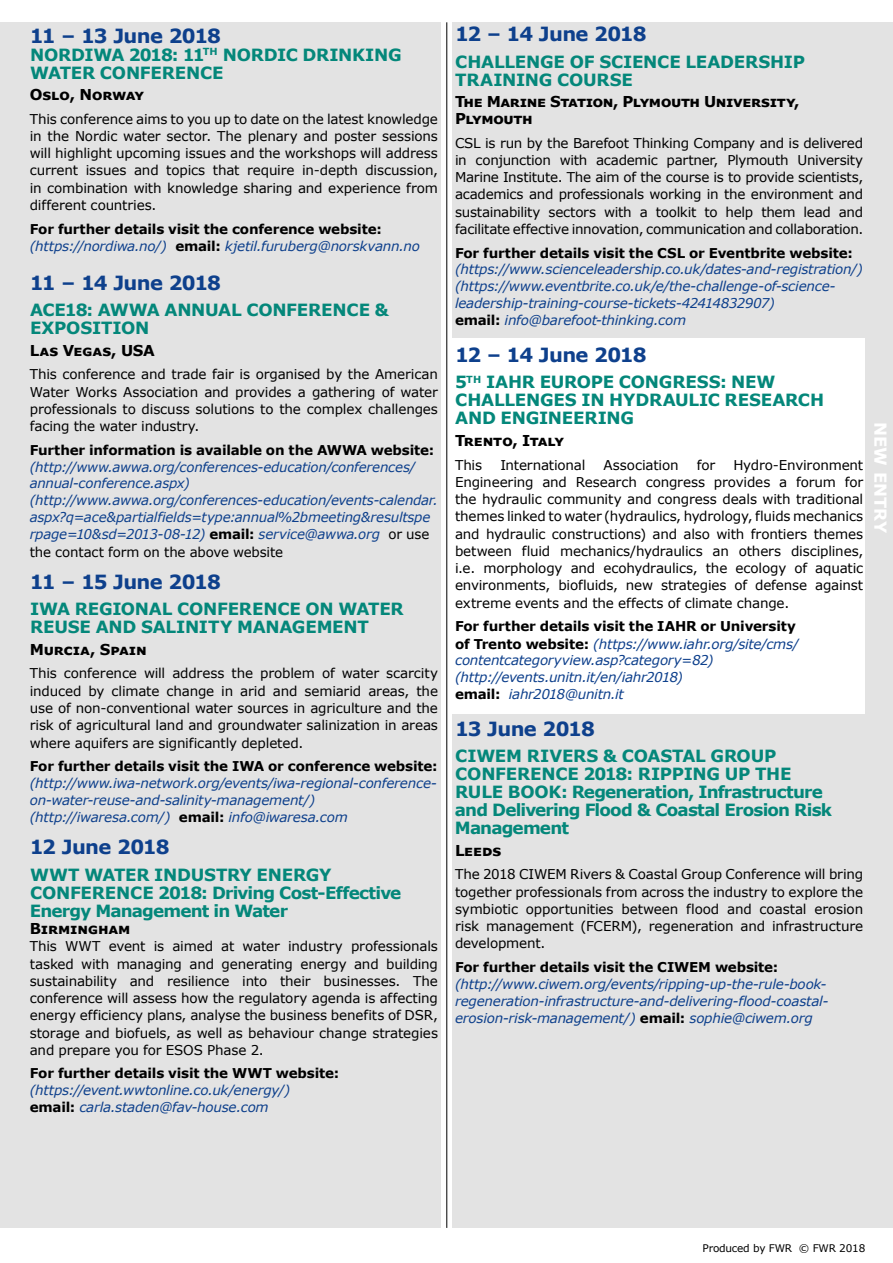
<style>
.page{position:relative;width:893px;height:1263px;background:#fff}
.page>*{position:absolute;margin:0;border:0;box-sizing:border-box;transform-origin:0 0}
.t1{font:700 19.5px "Verdana";letter-spacing:-.035em;color:#0e408c}
.t2{font:700 16.8px/18px "Verdana";letter-spacing:-.015em;color:#04877a}
.t3{font:700 16.8px/18px "Verdana";letter-spacing:-.045em;color:#04877a}
.t4{font:700 16.5px "Verdana";color:#fff}
.t5{font:700 15px/17.2px "Verdana";letter-spacing:-.02em;color:#000}
.t6{font:13.5px/17.2px "Verdana";letter-spacing:-.015em;color:#000;text-align:justify}
.t7{font:italic 13.5px/17px "Verdana";letter-spacing:-.02em;color:#0e408c}
.t8{font:700 13.5px/17.2px "Verdana";letter-spacing:-.015em;color:#000}
.t9{font:10.5px "Verdana";letter-spacing:-.02em;color:#000}
.s1{font-weight:400;font-style:italic;color:#0e408c}
.s2{font-weight:700;font-style:normal;color:#000}
.s3{font-style:normal;color:#000}
</style>
<div class="page">
<hr style="left:446px;top:22px;width:1px;height:1206px;background:#000">
<div style="left:865px;top:22px;width:28px;height:1206px;background:#e3e3e3"></div>
<div style="left:453px;top:855px;width:440px;height:373px;background:#e3e3e3"></div>
<div style="left:453px;top:714px;width:440px;height:175px;background:#e3e3e3"></div>
<div style="left:453px;top:22px;width:440px;height:316px;background:#e3e3e3"></div>
<div style="left:0;top:22px;width:440px;height:561px;background:#e3e3e3"></div>
<div style="left:0;top:1106px;width:440px;height:122px;background:#e3e3e3"></div>
<div style="left:0;top:563px;width:440px;height:596px;background:#e3e3e3"></div>
<h1 class="t1" style="left:30px;top:22px;width:193px">11 – 13 June 2018</h1>
<p class="t2" style="left:30px;top:45px;width:373px">NORDIWA 2018: 11<sup>TH</sup> NORDIC DRINKING<br>WATER CONFERENCE</p>
<p class="t5" style="left:30px;top:86px;width:116px">Oslo, Norway</p>
<p class="t6" style="left:30px;top:110px;width:410px">This conference aims to you up to date on the latest knowledge in the Nordic water sector. The plenary and poster sessions will highlight upcoming issues and the workshops will address current issues and topics that require in-depth discussion, in combination with knowledge sharing and experience from different countries.</p>
<p class="t8" style="left:30px;top:220px;width:392px">For further details visit the conference website: <span class="s1">(https://nordiwa.no/)</span> email: <span class="s1">kjetil.furuberg@norskvann.no</span></p>
<h1 class="t1" style="left:30px;top:269px;width:193px">11 – 14 June 2018</h1>
<p class="t2" style="left:30px;top:301px;width:360px">ACE18: AWWA ANNUAL CONFERENCE &amp;<br>EXPOSITION</p>
<p class="t5" style="left:30px;top:341px;width:127px">Las Vegas, USA</p>
<p class="t6" style="left:30px;top:366px;width:410px">This conference and trade fair is organised by the American Water Works Association and provides a gathering of water professionals to discuss solutions to the complex challenges facing the water industry.</p>
<p class="t8" style="left:30px;top:441px;width:406px">Further information is available on the AWWA website:</p>
<p class="t7" style="left:30px;top:458px;width:410px">(http://www.awwa.org/conferences-education/conferences/ annual-conference.aspx) (http://www.awwa.org/conferences-education/events-calendar. aspx?q=ace&amp;partialfields=type:annual%2bmeeting&amp;resultspe rpage=10&amp;sd=2013-08-12) <span class="s2">email:</span> service@awwa.org <span class="s3">or use the contact form on the above website</span></p>
<h1 class="t1" style="left:30px;top:568px;width:193px">11 – 15 June 2018</h1>
<p class="t2" style="left:30px;top:600px;width:375px">IWA REGIONAL CONFERENCE ON WATER<br>REUSE AND SALINITY MANAGEMENT</p>
<p class="t5" style="left:30px;top:640px;width:119px">Murcia, Spain</p>
<p class="t6" style="left:30px;top:665px;width:410px">This conference will address the problem of water scarcity induced by climate change in arid and semiarid areas, the use of non-conventional water sources in agriculture and the risk of agricultural land and groundwater salinization in areas where aquifers are significantly depleted.</p>
<p class="t8" style="left:30px;top:757px;width:409px">For further details visit the IWA or conference website:</p>
<p class="t7" style="left:30px;top:774px;width:409px">(http://www.iwa-network.org/events/iwa-regional-conference&shy;on-water-reuse-and-salinity-management/) (http://iwaresa.com/) <span class="s2">email:</span> info@iwaresa.com</p>
<h1 class="t1" style="left:30px;top:833px;width:141px">12 June 2018</h1>
<p class="t3" style="left:30px;top:865px;width:373px">WWT WATER INDUSTRY ENERGY<br>CONFERENCE 2018: Driving Cost-Effective<br>Energy Management in Water</p>
<p class="t5" style="left:30px;top:920px;width:102px">Birmingham</p>
<p class="t6" style="left:30px;top:937px;width:410px">This WWT event is aimed at water industry professionals tasked with managing and generating energy and building sustainability and resilience into their businesses. The conference will assess how the regulatory agenda is affecting energy efficiency plans, analyse the business benefits of DSR, storage and biofuels, as well as behaviour change strategies and prepare you for ESOS Phase 2.</p>
<p class="t8" style="left:30px;top:1064px;width:311px">For further details visit the WWT website:</p>
<p class="t7" style="left:30px;top:1081px;width:262px">(https://event.wwtonline.co.uk/energy/) <span class="s2">email:</span> carla.staden@fav-house.com</p>
<h1 class="t1" style="left:455px;top:21px;width:193px">12 – 14 June 2018</h1>
<p class="t2" style="left:455px;top:53px;width:351px">CHALLENGE OF SCIENCE LEADERSHIP<br>TRAINING COURSE</p>
<p class="t5" style="left:455px;top:92px;width:346px">The Marine Station, Plymouth University,<br>Plymouth</p>
<p class="t6" style="left:455px;top:134px;width:410px">CSL is run by the Barefoot Thinking Company and is delivered in conjunction with academic partner, Plymouth University Marine Institute. The aim of the course is to provide scientists, academics and professionals working in the environment and sustainability sectors with a toolkit to help them lead and facilitate effective innovation, communication and collaboration.</p>
<p class="t8" style="left:455px;top:244px;width:399px">For further details visit the CSL or Eventbrite website:</p>
<p class="t7" style="left:455px;top:261px;width:410px">(https://www.scienceleadership.co.uk/dates-and-registration/) (https://www.eventbrite.co.uk/e/the-challenge-of-science&shy;leadership-training-course-tickets-42414832907)<br><span class="s2">email:</span> info@barefoot-thinking.com</p>
<h1 class="t1" style="left:455px;top:341px;width:193px">12 – 14 June 2018</h1>
<p class="t2" style="left:455px;top:373px;width:371px">5<sup>TH</sup> IAHR EUROPE CONGRESS: NEW<br>CHALLENGES IN HYDRAULIC RESEARCH<br>AND ENGINEERING</p>
<p class="t5" style="left:455px;top:432px;width:111px">Trento, Italy</p>
<p class="t6" style="left:455px;top:456px;width:29px">This</p>
<p class="t6" style="left:500px;top:456px;width:87px">International</p>
<p class="t6" style="left:604px;top:456px;width:77px">Association</p>
<p class="t6" style="left:697px;top:456px;width:20px">for</p>
<p class="t6" style="left:455px;top:456px;width:410px;text-indent:278px">Hydro-Environment Engineering and Research congress provides a forum for the hydraulic community and congress deals with traditional themes linked to water (hydraulics, hydrology, fluids mechanics and hydraulic constructions) and also with frontiers themes between fluid mechanics/hydraulics an others disciplines, i.e. morphology and ecohydraulics, the ecology of aquatic environments, biofluids, new strategies of defense against extreme events and the effects of climate change.</p>
<p class="t7" style="left:455px;top:618px;width:345px"><span class="s2">For further details visit the IAHR or University of Trento website:</span> (https://www.iahr.org/site/cms/ contentcategoryview.asp?category=82) (http://events.unitn.it/en/iahr2018)<br><span class="s2">email:</span> iahr2018@unitn.it</p>
<h1 class="t1" style="left:455px;top:715px;width:142px">13 June 2018</h1>
<p class="t3" style="left:455px;top:747px;width:379px">CIWEM RIVERS &amp; COASTAL GROUP<br>CONFERENCE 2018: RIPPING UP THE<br>RULE BOOK: Regeneration, Infrastructure and Delivering Flood &amp; Coastal Erosion Risk<br>Management</p>
<p class="t5" style="left:455px;top:841px;width:48px">Leeds</p>
<p class="t6" style="left:455px;top:866px;width:410px">The 2018 CIWEM Rivers &amp; Coastal Group Conference will bring together professionals from across the industry to explore the symbiotic opportunities between flood and coastal erosion risk management (FCERM), regeneration and infrastructure development.</p>
<p class="t8" style="left:455px;top:958px;width:325px">For further details visit the CIWEM website:</p>
<p class="t7" style="left:455px;top:975px;width:375px">(http://www.ciwem.org/events/ripping-up-the-rule-book&shy;regeneration-infrastructure-and-delivering-flood-coastal&shy;erosion-risk-management/) <span class="s2">email:</span> sophie@ciwem.org</p>
<p class="t4" style="left:892px;top:422px;width:112px;rotate:90deg">NEW ENTRY</p>
<p class="t9" style="left:703px;top:1241px;width:164px">Produced by FWR © FWR 2018</p>
</div>
